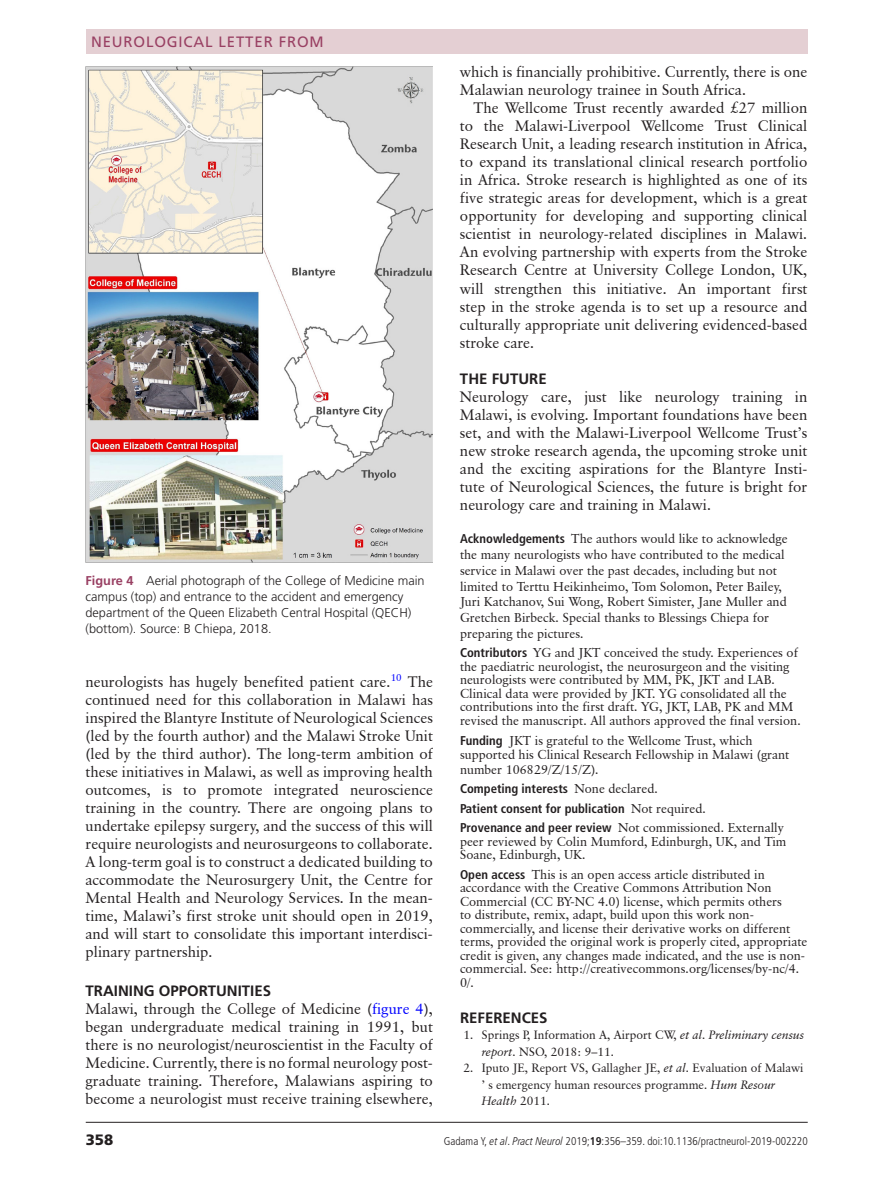
<style>
.page{position:relative;width:893px;height:1191px;background:#fff}
.page>*{position:absolute;margin:0;border:0;box-sizing:border-box;transform-origin:0 0}
.t1{font:15px/18px "Classical Garamond BT";color:#231f20;text-align:justify}
.t2{font:700 15px "Frutiger LT Std";color:#231f20}
.t3{font:15px "Frutiger LT Std";letter-spacing:.055em;color:#994063}
.t4{font:900 15px "Frutiger LT Std";color:#231f20}
.t5{font:12.75px/13.5px "Classical Garamond BT";color:#231f20}
.t6{font:300 12.75px/15.8px "Frutiger LT Std";color:#231f20}
.t7{font:700 condensed 12.75px/19.5px "Frutiger LT Pro";color:#231f20}
.t8{font:12px/16.5px "Classical Garamond BT";color:#231f20}
.t9{font:300 condensed 11.25px "Frutiger LT Pro";color:#231f20}
.s1{font-weight:700;color:#994063}
.s2{color:#00f}
.s3{font-family:"Frutiger LT Pro";font-weight:700;font-stretch:condensed}
.s4{font-family:"Classical Garamond BT";font-weight:400;font-stretch:normal}
.s5{font-style:italic}
.s6{font-weight:700}
</style>
<div class="page">
<hr style="left:86px;top:1122px;width:722px;height:1px;background:#231f20">
<div style="left:86px;top:30px;width:722px;height:24px;background:#e4cfd3"></div>
<img style="left:86px;top:66px;width:347px;height:496px">
<p class="t3" style="left:91px;top:33px;width:234px">NEUROLOGICAL LETTER FROM</p>
<p class="t6" style="left:86px;top:573px;width:341px"><span class="s1">FIGURE 4</span> Aerial photograph of the College of Medicine main campus (top) and entrance to the accident and emergency department of the Queen Elizabeth Central Hospital (QECH) (bottom). Source: B Chiepa, 2018.</p>
<p class="t1" style="left:85px;top:673px;width:349px">neurologists has hugely benefited patient care.<sup>10</sup> The continued need for this collaboration in Malawi has inspired the Blantyre Institute of Neurological Sciences (led by the fourth author) and the Malawi Stroke Unit (led by the third author). The long-term ambition of these initiatives in Malawi, as well as improving health outcomes, is to promote integrated neuroscience training in the country. There are ongoing plans to undertake epilepsy surgery, and the success of this will require neurologists and neurosurgeons to collaborate.<br>A long-term goal is to construct a dedicated building to accommodate the Neurosurgery Unit, the Centre for Mental Health and Neurology Services. In the mean&shy;time, Malawi’s first stroke unit should open in 2019, and will start to consolidate this important interdisci&shy;plinary partnership.</p>
<p class="t2" style="left:85px;top:981px;width:187px">TRAINING OPPORTUNITIES</p>
<p class="t1" style="left:85px;top:999px;width:349px">Malawi, through the College of Medicine (<span class="s2">figure 4</span>), began undergraduate medical training in 1991, but there is no neurologist/neuroscientist in the Faculty of Medicine. Currently, there is no formal neurology post&shy;graduate training. Therefore, Malawians aspiring to become a neurologist must receive training elsewhere,</p>
<p class="t1" style="left:460px;top:63px;width:349px">which is financially prohibitive. Currently, there is one<br>Malawian neurology trainee in South Africa.</p>
<p class="t1" style="left:460px;top:99px;width:349px;text-indent:14px">The Wellcome Trust recently awarded £27 million to the Malawi-Liverpool Wellcome Trust Clinical Research Unit, a leading research institution in Africa, to expand its translational clinical research portfolio in Africa. Stroke research is highlighted as one of its five strategic areas for development, which is a great opportunity for developing and supporting clinical scientist in neurology-related disciplines in Malawi.<br>An evolving partnership with experts from the Stroke Research Centre at University College London, UK, will strengthen this initiative. An important first step in the stroke agenda is to set up a resource and culturally appropriate unit delivering evidenced-based stroke care.</p>
<p class="t2" style="left:460px;top:369px;width:88px">THE FUTURE</p>
<p class="t1" style="left:460px;top:387px;width:349px">Neurology care, just like neurology training in Malawi, is evolving. Important foundations have been set, and with the Malawi-Liverpool Wellcome Trust’s new stroke research agenda, the upcoming stroke unit and the exciting aspirations for the Blantyre Insti&shy;tute of Neurological Sciences, the future is bright for neurology care and training in Malawi.</p>
<p class="t5" style="left:460px;top:531px;width:329px;line-height:15.8px"><span class="s3">Acknowledgements</span> The authors would like to acknowledge the many neurologists who have contributed to the medical service in Malawi over the past decades, including but not limited to Terttu Heikinheimo, Tom Solomon, Peter Bailey, Juri Katchanov, Sui Wong, Robert Simister, Jane Muller and Gretchen Birbeck. Special thanks to Blessings Chiepa for preparing the pictures.</p>
<p class="t5" style="left:460px;top:646px;width:342px"><span class="s3">Contributors</span> YG and JKT conceived the study. Experiences of the paediatric neurologist, the neurosurgeon and the visiting neurologists were contributed by MM, PK, JKT and LAB.<br>Clinical data were provided by JKT. YG consolidated all the contributions into the first draft. YG, JKT, LAB, PK and MM revised the manuscript. All authors approved the final version.</p>
<p class="t5" style="left:460px;top:733px;width:331px;line-height:14.2px"><span class="s3">Funding</span> JKT is grateful to the Wellcome Trust, which supported his Clinical Research Fellowship in Malawi (grant number 106829/Z/15/Z).</p>
<p class="t7" style="left:460px;top:779px;width:248px">Competing interests <span class="s4">None declared.<br></span>Patient consent for publication <span class="s4">Not required.</span></p>
<p class="t5" style="left:460px;top:820px;width:328px"><span class="s3">Provenance and peer review</span> Not commissioned. Externally peer reviewed by Colin Mumford, Edinburgh, UK, and Tim<br>Soane, Edinburgh, UK.</p>
<p class="t5" style="left:460px;top:867px;width:349px"><span class="s3">Open access</span> This is an open access article distributed in accordance with the Creative Commons Attribution Non Commercial (CC BY-NC 4.0) license, which permits others<br>to distribute, remix, adapt, build upon this work non&shy;commercially, and license their derivative works on different terms, provided the original work is properly cited, appropriate credit is given, any changes made indicated, and the use is non&shy;commercial. See: http://creativecommons.org/licenses/by-nc/4.<br>0/.</p>
<p class="t2" style="left:460px;top:1008px;width:89px">REFERENCES</p>
<p class="t8" style="left:482px;top:1026px;width:324px;text-indent:-18px">1. Springs P, Information A, Airport CW, <span class="s5">et al</span>. <span class="s5">Preliminary census report</span>. NSO, 2018: 9–11.</p>
<p class="t8" style="left:482px;top:1059px;width:323px;text-indent:-18px">2. Iputo JE, Report VS, Gallagher JE, <span class="s5">et al</span>. Evaluation of Malawi ’ s emergency human resources programme. <span class="s5">Hum Resour<br>Health</span> 2011.</p>
<p class="t4" style="left:86px;top:1130px;width:29px">358</p>
<p class="t9" style="left:444px;top:1134px;width:365px">Gadama Y, <span class="s5">et al</span>. <span class="s5">Pract Neurol</span> 2019;<span class="s6">19</span>:356–359. doi:10.1136/practneurol-2019-002220</p>
</div>
